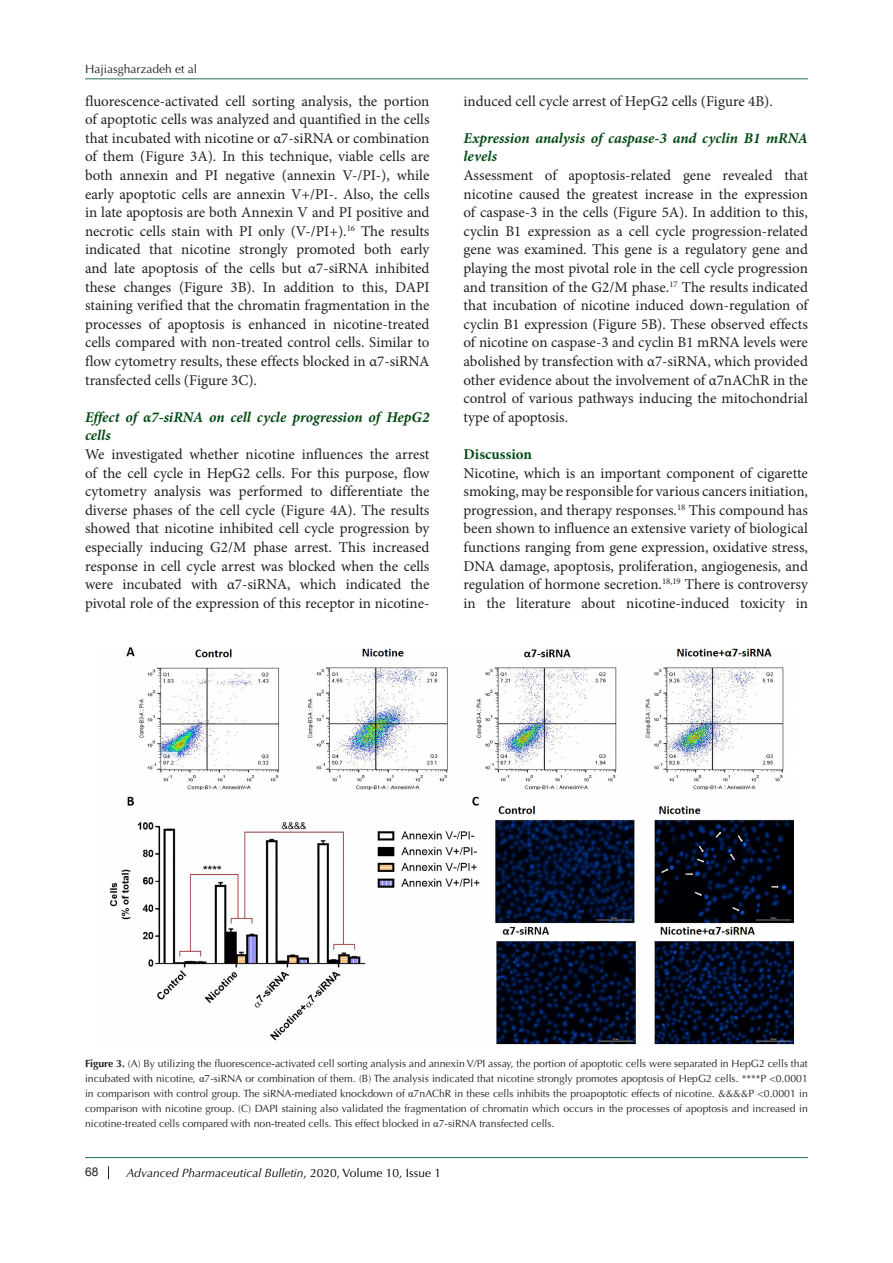
<style>
.page{position:relative;width:893px;height:1263px;background:#fff}
.page>*{position:absolute;margin:0;border:0;box-sizing:border-box;transform-origin:0 0}
.t1{font:15px/18.6px "Minion Pro";color:#231f20;text-align:justify}
.t2{font:italic 700 15px/18.6px "Minion Pro";letter-spacing:-.005em;color:#054b14}
.t3{font:700 15px "Minion Pro";color:#054b14}
.t4{font:italic 12px "Optima LT Std";color:#000}
.t5{font:12px "Optima LT Std";color:#231f20}
.t6{font:12px "Arial";color:#231f20}
.t7{font:10.5px/15px "Optima LT Std";color:#231f20;text-align:justify}
.s1{font-weight:700}
.s2{font-family:"Times New Roman"}
.s3{font-style:normal}
</style>
<div class="page">
<svg style="left:108px;top:1166px;width:1px;height:13px"></svg>
<hr style="left:85px;top:1157px;width:723px;height:1px;background:#1e7252">
<hr style="left:85px;top:78px;width:723px;height:1px;background:#1e7252">
<img style="left:109px;top:647px;width:684px;height:398px">
<p class="t5" style="left:85px;top:62px;width:114px">Hajiasgharzadeh et al</p>
<p class="t1" style="left:85px;top:91px;width:346px">fluorescence‐activated cell sorting analysis, the portion of apoptotic cells was analyzed and quantified in the cells that incubated with nicotine or α7-siRNA or combination of them (Figure 3A). In this technique, viable cells are both annexin and PI negative (annexin V-/PI-), while early apoptotic cells are annexin V+/PI-. Also, the cells in late apoptosis are both Annexin V and PI positive and necrotic cells stain with PI only (V-/PI+).<sup>16</sup> The results indicated that nicotine strongly promoted both early and late apoptosis of the cells but α7-siRNA inhibited these changes (Figure 3B). In addition to this, DAPI staining verified that the chromatin fragmentation in the processes of apoptosis is enhanced in nicotine-treated cells compared with non-treated control cells. Similar to flow cytometry results, these effects blocked in α7-siRNA transfected cells (Figure 3C).</p>
<p class="t2" style="left:85px;top:407px;width:346px">Effect of α7-siRNA on cell cycle progression of HepG2 cells</p>
<p class="t1" style="left:85px;top:445px;width:346px">We investigated whether nicotine influences the arrest of the cell cycle in HepG2 cells. For this purpose, flow cytometry analysis was performed to differentiate the diverse phases of the cell cycle (Figure 4A). The results showed that nicotine inhibited cell cycle progression by especially inducing G2/M phase arrest. This increased response in cell cycle arrest was blocked when the cells were incubated with α7-siRNA, which indicated the pivotal role of the expression of this receptor in nicotine-</p>
<p class="t1" style="left:463px;top:91px;width:311px">induced cell cycle arrest of HepG2 cells (Figure 4B).</p>
<p class="t2" style="left:463px;top:128px;width:346px">Expression analysis of caspase-3 and cyclin B1 mRNA levels</p>
<p class="t1" style="left:463px;top:166px;width:346px">Assessment of apoptosis-related gene revealed that nicotine caused the greatest increase in the expression of caspase-3 in the cells (Figure 5A). In addition to this, cyclin B1 expression as a cell cycle progression-related gene was examined. This gene is a regulatory gene and playing the most pivotal role in the cell cycle progression and transition of the G2/M phase.<sup>17</sup> The results indicated that incubation of nicotine induced down-regulation of cyclin B1 expression (Figure 5B). These observed effects of nicotine on caspase-3 and cyclin B1 mRNA levels were abolished by transfection with α7-siRNA, which provided other evidence about the involvement of α7nAChR in the control of various pathways inducing the mitochondrial type of apoptosis.</p>
<p class="t3" style="left:463px;top:444px;width:70px">Discussion</p>
<p class="t1" style="left:463px;top:463px;width:346px">Nicotine, which is an important component of cigarette smoking, may be responsible for various cancers initiation, progression, and therapy responses.<sup>18</sup> This compound has been shown to influence an extensive variety of biological functions ranging from gene expression, oxidative stress, DNA damage, apoptosis, proliferation, angiogenesis, and regulation of hormone secretion.<sup>18,19</sup> There is controversy in the literature about nicotine-induced toxicity in</p>
<p class="t7" style="left:85px;top:1056px;width:724px"><span class="s1">Figure 3.</span> (A) By utilizing the fluorescence<span class="s2">‐</span>activated cell sorting analysis and annexin V/PI assay, the portion of apoptotic cells were separated in HepG2 cells that incubated with nicotine, <span class="s2">α</span>7-siRNA or combination of them. (B) The analysis indicated that nicotine strongly promotes apoptosis of HepG2 cells. ****P &lt;0.0001 in comparison with control group. The siRNA-mediated knockdown of <span class="s2">α</span>7nAChR in these cells inhibits the proapoptotic effects of nicotine. &amp;&amp;&amp;&amp;P &lt;0.0001 in comparison with nicotine group. (C) DAPI staining also validated the fragmentation of chromatin which occurs in the processes of apoptosis and increased in nicotine-treated cells compared with non-treated cells. This effect blocked in <span class="s2">α</span>7-siRNA transfected cells.</p>
<p class="t6" style="left:85px;top:1163px;width:15px">68</p>
<p class="t4" style="left:126px;top:1165px;width:316px">Advanced Pharmaceutical Bulletin<span class="s3">, 2020, Volume 10, Issue 1</span></p>
</div>
